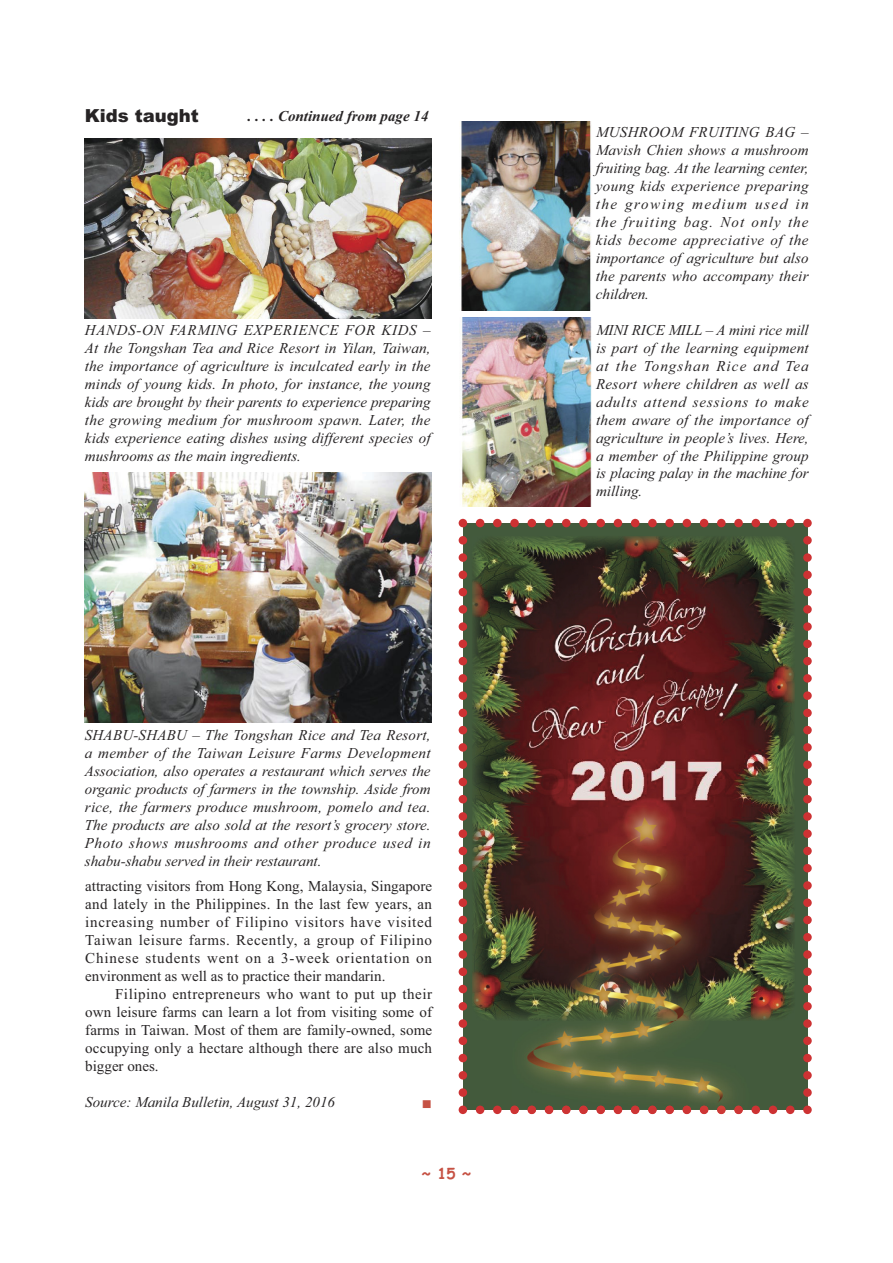
<style>
.page{position:relative;width:893px;height:1263px;background:#fff}
.page>*{position:absolute;margin:0;border:0;box-sizing:border-box;transform-origin:0 0}
.t1{font:900 18px "Arial";color:#272425}
.t2{font:italic 15px/18px "Times New Roman";color:#272425;text-align:justify}
.t3{font:15px/18px "Times New Roman";color:#272425;text-align:justify}
.t4{font:italic 700 15px "Times New Roman";color:#272425}
.t5{font:700 15px "Comic Sans MS";color:#c65244}
.t6{font:13.5px "Wingdings";color:#c65244}
</style>
<div class="page">
<svg style="left:458px;top:519px;width:353px;height:595px;background:#726854"></svg>
<img style="left:84px;top:139px;width:347px;height:179px">
<img style="left:460px;top:317px;width:132px;height:190px">
<img style="left:461px;top:122px;width:130px;height:189px">
<img style="left:84px;top:473px;width:347px;height:250px">
<img style="left:472px;top:536px;width:323px;height:269px">
<img style="left:472px;top:805px;width:39px;height:216px">
<img style="left:750px;top:805px;width:45px;height:216px">
<img style="left:511px;top:797px;width:239px;height:318px">
<img style="left:511px;top:1106px;width:231px;height:8px">
<p class="t1" style="left:85px;top:109px;width:115px">Kids taught</p>
<p class="t4" style="left:248px;top:111px;width:182px">. . . . Continued from page 14</p>
<p class="t2" style="left:85px;top:322px;width:347px">HANDS-ON FARMING EXPERIENCE FOR KIDS – At the Tongshan Tea and Rice Resort in Yilan, Taiwan, the importance of agriculture is inculcated early in the minds of young kids. In photo, for instance, the young kids are brought by their parents to experience preparing the growing medium for mushroom spawn. Later, the kids experience eating dishes using different species of mushrooms as the main ingredients.</p>
<p class="t2" style="left:85px;top:728px;width:347px">SHABU-SHABU – The Tongshan Rice and Tea Resort, a member of the Taiwan Leisure Farms Development Association, also operates a restaurant which serves the organic products of farmers in the township. Aside from rice, the farmers produce mushroom, pomelo and tea.<br>The products are also sold at the resort’s grocery store.<br>Photo shows mushrooms and other produce used in shabu-shabu served in their restaurant.</p>
<p class="t3" style="left:85px;top:879px;width:348px">attracting visitors from Hong Kong, Malaysia, Singapore and lately in the Philippines. In the last few years, an increasing number of Filipino visitors have visited Taiwan leisure farms. Recently, a group of Filipino Chinese students went on a 3-week orientation on environment as well as to practice their mandarin.</p>
<p class="t3" style="left:85px;top:986px;width:348px;text-indent:30px">Filipino entrepreneurs who want to put up their own leisure farms can learn a lot from visiting some of farms in Taiwan. Most of them are family-owned, some occupying only a hectare although there are also much bigger ones.</p>
<p class="t2" style="left:85px;top:1094px;width:251px">Source: Manila Bulletin, August 31, 2016</p>
<p class="t6" style="left:422px;top:1097px;width:12px">■</p>
<p class="t5" style="left:421px;top:1166px;width:51px">~ 15 ~</p>
<p class="t2" style="left:596px;top:125px;width:214px">MUSHROOM FRUITING BAG – Mavish Chien shows a mushroom fruiting bag. At the learning center, young kids experience preparing the growing medium used in the fruiting bag. Not only the kids become appreciative of the importance of agriculture but also the parents who accompany their children.</p>
<p class="t2" style="left:596px;top:322px;width:214px">MINI RICE MILL – A mini rice mill is part of the learning equipment at the Tongshan Rice and Tea Resort where children as well as adults attend sessions to make them aware of the importance of agriculture in people’s lives. Here, a member of the Philippine group is placing palay in the machine for milling.</p>
</div>
